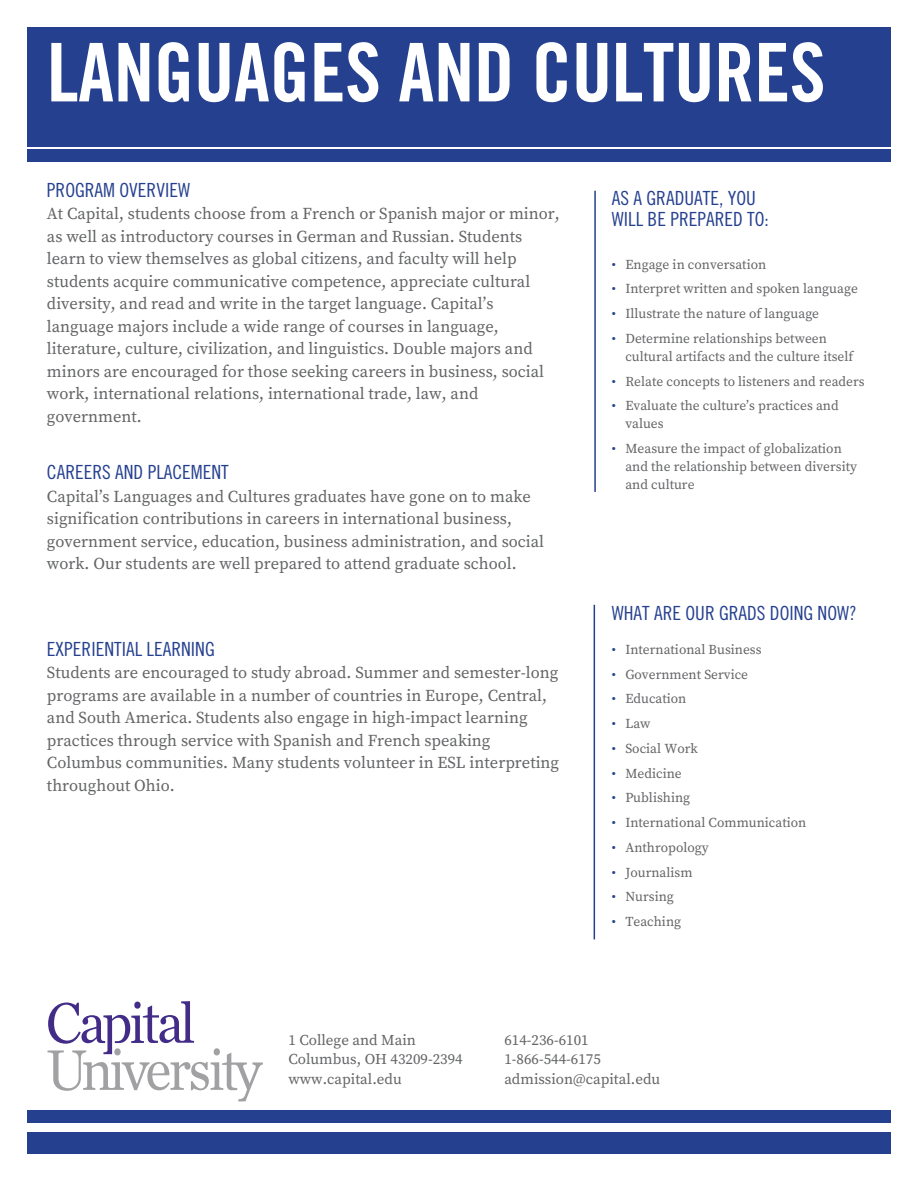
<style>
.page{position:relative;width:918px;height:1188px;background:#fff}
.page>*{position:absolute;margin:0;border:0;box-sizing:border-box;transform-origin:0 0}
.t1{font:81px "Trade Gothic LT Std Bd Cn 20";letter-spacing:-.005em;color:#fff}
.t2{font:19.5px/21px "Trade Gothic LT Std Cn 18";color:#25408f}
.t3{font:16.65px/22.5px "Source Serif Variable";color:#636466}
.t4{font:15px "Source Serif Variable";color:#636466}
.t5{font:13.65px/18px "Source Serif Variable";color:#636466}
.s1{color:#25408f}
</style>
<div class="page">
<div style="left:27px;top:27px;width:864px;height:119px;background:#25408f"></div>
<hr style="left:594px;top:191px;width:2px;height:301px;background:#25408f">
<div style="left:27px;top:149px;width:864px;height:13px;background:#25408f"></div>
<div style="left:27px;top:1132px;width:864px;height:21px;background:#25408f"></div>
<div style="left:27px;top:1110px;width:863px;height:13px;background:#25408f"></div>
<svg style="left:48px;top:1001px;width:215px;height:100px"></svg>
<hr style="left:594px;top:605px;width:1px;height:334px;background:#25408f">
<h1 class="t1" style="left:47px;top:23px;width:780px">LANGUAGES AND CULTURES</h1>
<p class="t2" style="left:47px;top:179px;width:144px">PROGRAM OVERVIEW</p>
<p class="t3" style="left:47px;top:202px;width:514px">At Capital, students choose from a French or Spanish major or minor, as well as introductory courses in German and Russian. Students learn to view themselves as global citizens, and faculty will help students acquire communicative competence, appreciate cultural diversity, and read and write in the target language. Capital’s language majors include a wide range of courses in language, literature, culture, civilization, and linguistics. Double majors and minors are encouraged for those seeking careers in business, social work, international relations, international trade, law, and government.</p>
<p class="t2" style="left:47px;top:462px;width:183px">CAREERS AND PLACEMENT</p>
<p class="t3" style="left:47px;top:485px;width:499px">Capital’s Languages and Cultures graduates have gone on to make signification contributions in careers in international business, government service, education, business administration, and social work. Our students are well prepared to attend graduate school.</p>
<p class="t2" style="left:47px;top:638px;width:169px">EXPERIENTIAL LEARNING</p>
<p class="t3" style="left:47px;top:661px;width:514px">Students are encouraged to study abroad. Summer and semester-long programs are available in a number of countries in Europe, Central, and South America. Students also engage in high-impact learning practices through service with Spanish and French speaking Columbus communities. Many students volunteer in ESL interpreting throughout Ohio.</p>
<p class="t2" style="left:612px;top:187px;width:159px">AS A GRADUATE, YOU<br>WILL BE PREPARED TO:</p>
<p class="t5" style="left:612px;top:255px;width:156px"><span class="s1">•</span> Engage in conversation</p>
<p class="t5" style="left:612px;top:280px;width:248px"><span class="s1">•</span> Interpret written and spoken language</p>
<p class="t5" style="left:612px;top:304px;width:209px"><span class="s1">•</span> Illustrate the nature of language</p>
<p class="t5" style="left:625px;top:329px;width:229px;text-indent:-14px"><span class="s1">•</span> Determine relationships between cultural artifacts and the culture itself</p>
<p class="t5" style="left:612px;top:372px;width:254px"><span class="s1">•</span> Relate concepts to listeners and readers</p>
<p class="t5" style="left:625px;top:397px;width:215px;text-indent:-14px"><span class="s1">•</span> Evaluate the culture’s practices and values</p>
<p class="t5" style="left:625px;top:439px;width:233px;text-indent:-14px"><span class="s1">•</span> Measure the impact of globalization and the relationship between diversity and culture</p>
<p class="t2" style="left:612px;top:602px;width:246px">WHAT ARE OUR GRADS DOING NOW?</p>
<p class="t5" style="left:612px;top:640px;width:151px"><span class="s1">•</span> International Business</p>
<p class="t5" style="left:612px;top:665px;width:138px"><span class="s1">•</span> Government Service</p>
<p class="t5" style="left:612px;top:690px;width:76px"><span class="s1">•</span> Education</p>
<p class="t5" style="left:612px;top:715px;width:40px"><span class="s1">•</span> Law</p>
<p class="t5" style="left:612px;top:739px;width:87px"><span class="s1">•</span> Social Work</p>
<p class="t5" style="left:612px;top:764px;width:71px"><span class="s1">•</span> Medicine</p>
<p class="t5" style="left:612px;top:789px;width:80px"><span class="s1">•</span> Publishing</p>
<p class="t5" style="left:612px;top:814px;width:196px"><span class="s1">•</span> International Communication</p>
<p class="t5" style="left:612px;top:838px;width:98px"><span class="s1">•</span> Anthropology</p>
<p class="t5" style="left:612px;top:863px;width:82px"><span class="s1">•</span> Journalism</p>
<p class="t5" style="left:612px;top:888px;width:64px"><span class="s1">•</span> Nursing</p>
<p class="t5" style="left:612px;top:913px;width:71px"><span class="s1">•</span> Teaching</p>
<p class="t4" style="left:288px;top:1030px;width:129px">1 College and Main</p>
<p class="t4" style="left:504px;top:1030px;width:86px">614-236-6101</p>
<p class="t4" style="left:288px;top:1049px;width:176px">Columbus, OH 43209-2394</p>
<p class="t4" style="left:504px;top:1049px;width:98px">1-866-544-6175</p>
<p class="t4" style="left:288px;top:1069px;width:115px">www.capital.edu</p>
<p class="t4" style="left:504px;top:1069px;width:158px">admission@capital.edu</p>
</div>
